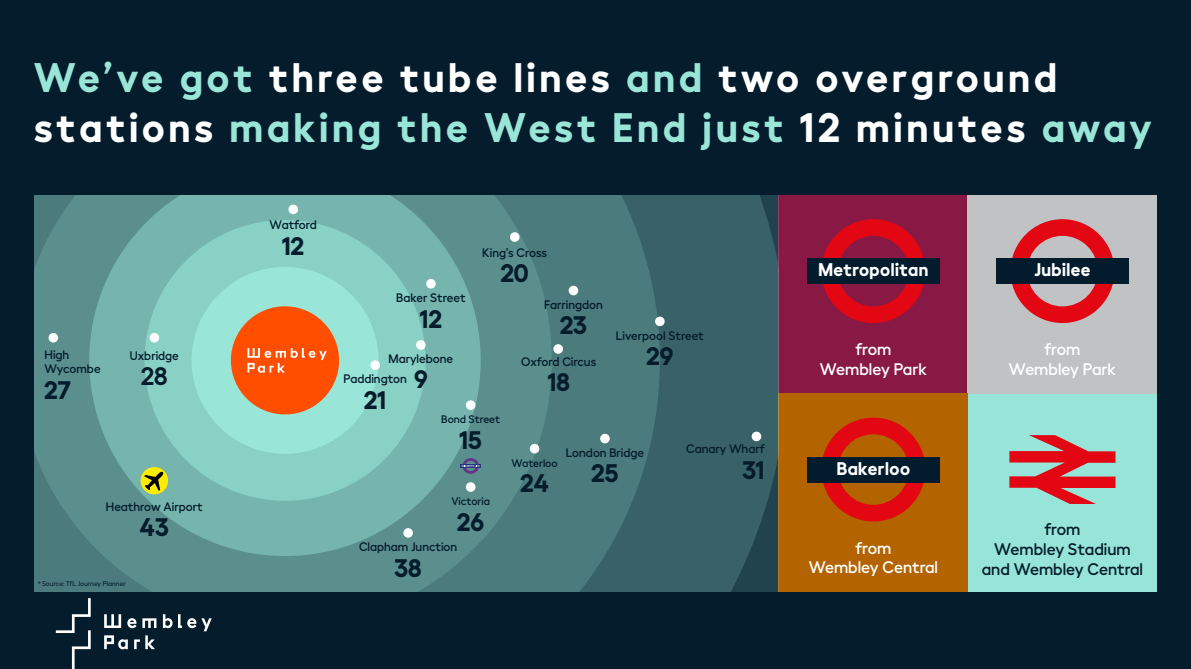
<style>
.page{position:relative;width:1191px;height:669px;background:#fff}
.page>*{position:absolute;margin:0;border:0;box-sizing:border-box;transform-origin:0 0}
.t1{font:700 41.2px/49.5px "Hellix";letter-spacing:.1em;color:#fff}
.t2{font:700 25.4px "Hellix";color:#041c2c}
.t3{font:700 25.4px "Hellix";color:#031c2d}
.t4{font:600 25.4px "Hellix";color:#031c2d}
.t5{font:700 18.4px "Hellix";letter-spacing:.025em;color:#fff}
.t6{font:500 16.8px/19.2px "Hellix";color:#fff;text-align:center}
.t7{font:500 16.8px/20.1px "Hellix";color:#041c2c;text-align:center}
.t8{font:500 12.4px "Hellix";color:#041c2c}
.t9{font:500 12.4px/14.8px "Hellix";color:#031c2d}
.t10{font:500 11px "Hellix";color:#041c2c}
.t11{font:6.9px "Hellix";color:#031c2d}
.s1{color:#99e6d8}
</style>
<div class="page">
<div style="left:0;top:0;width:1191px;height:634px;background:#041c2c"></div>
<div style="left:779px;top:195px;width:189px;height:199px;background:#881945"></div>
<svg style="left:821px;top:219px;width:104px;height:104px"></svg>
<div style="left:807px;top:259px;width:132px;height:25px;background:#031c2d"></div>
<div style="left:968px;top:394px;width:189px;height:198px;background:#96e5d8"></div>
<svg style="left:1009px;top:435px;width:106px;height:69px"></svg>
<div style="left:968px;top:195px;width:189px;height:199px;background:#c0c2c4"></div>
<svg style="left:1010px;top:219px;width:104px;height:104px"></svg>
<div style="left:996px;top:259px;width:132px;height:25px;background:#031c2d"></div>
<div style="left:779px;top:394px;width:189px;height:198px;background:#b36300"></div>
<svg style="left:821px;top:418px;width:104px;height:103px"></svg>
<div style="left:807px;top:457px;width:132px;height:25px;background:#031c2d"></div>
<svg style="left:660px;top:195px;width:119px;height:397px;background:#375f65"></svg>
<svg style="left:552px;top:195px;width:108px;height:397px;background:#477679"></svg>
<svg style="left:34px;top:195px;width:518px;height:397px;background:#588"></svg>
<svg style="left:89px;top:195px;width:392px;height:361px;background:#6ca8a3"></svg>
<div style="left:144px;top:220px;width:281px;height:281px;background:#89d0c5;border-radius:50%"></div>
<div style="left:191px;top:267px;width:187px;height:187px;background:#99e6d8;border-radius:50%"></div>
<div style="left:231px;top:306px;width:108px;height:108px;background:#ff4e00;border-radius:50%"></div>
<svg style="left:247px;top:348px;width:80px;height:25px"></svg>
<div style="left:49px;top:333px;width:9px;height:10px;background:#fff;border-radius:50%"></div>
<div style="left:149px;top:333px;width:10px;height:10px;background:#fff;border-radius:50%"></div>
<svg style="left:460px;top:464px;width:21px;height:4px"></svg>
<svg style="left:462px;top:458px;width:17px;height:16px"></svg>
<div style="left:141px;top:467px;width:27px;height:27px;background:#ffed00;border-radius:50%"></div>
<svg style="left:144px;top:472px;width:19px;height:19px"></svg>
<div style="left:403px;top:528px;width:10px;height:10px;background:#fff;border-radius:50%"></div>
<div style="left:466px;top:400px;width:9px;height:10px;background:#fff;border-radius:50%"></div>
<div style="left:466px;top:482px;width:9px;height:10px;background:#fff;border-radius:50%"></div>
<div style="left:530px;top:444px;width:9px;height:9px;background:#fff;border-radius:50%"></div>
<div style="left:416px;top:340px;width:10px;height:10px;background:#fff;border-radius:50%"></div>
<div style="left:426px;top:279px;width:10px;height:10px;background:#fff;border-radius:50%"></div>
<div style="left:600px;top:434px;width:10px;height:9px;background:#fff;border-radius:50%"></div>
<div style="left:751px;top:432px;width:10px;height:9px;background:#fff;border-radius:50%"></div>
<div style="left:553px;top:344px;width:10px;height:10px;background:#fff;border-radius:50%"></div>
<div style="left:655px;top:317px;width:9px;height:9px;background:#fff;border-radius:50%"></div>
<div style="left:568px;top:286px;width:10px;height:9px;background:#fff;border-radius:50%"></div>
<div style="left:510px;top:232px;width:9px;height:10px;background:#fff;border-radius:50%"></div>
<div style="left:370px;top:360px;width:10px;height:10px;background:#fff;border-radius:50%"></div>
<div style="left:288px;top:205px;width:10px;height:9px;background:#fff;border-radius:50%"></div>
<div style="left:0;top:598px;width:1191px;height:71px;background:#041c2c"></div>
<svg style="left:127px;top:618px;width:9px;height:10px"></svg>
<svg style="left:142px;top:618px;width:14px;height:10px"></svg>
<svg style="left:163px;top:614px;width:49px;height:17px"></svg>
<svg style="left:104px;top:614px;width:17px;height:14px"></svg>
<svg style="left:104px;top:635px;width:24px;height:14px"></svg>
<svg style="left:134px;top:635px;width:21px;height:14px"></svg>
<svg style="left:56px;top:598px;width:35px;height:71px"></svg>
<h1 class="t1" style="left:34px;top:49px;width:1118px"><span class="s1">We’ve got</span> three tube lines <span class="s1">and</span> two overground stations <span class="s1">making the West End just</span> 12 minutes <span class="s1">away</span></h1>
<p class="t8" style="left:269px;top:215px;width:49px">Watford</p>
<h2 class="t3" style="left:282px;top:225px;width:23px">12</h2>
<p class="t8" style="left:482px;top:243px;width:66px">King’s Cross</p>
<h2 class="t2" style="left:501px;top:253px;width:29px">20</h2>
<h3 class="t5" style="left:818px;top:255px;width:111px">Metropolitan</h3>
<h3 class="t5" style="left:1034px;top:255px;width:57px">Jubilee</h3>
<p class="t9" style="left:45px;top:346px;width:57px">High<br>Wycombe</p>
<h2 class="t3" style="left:45px;top:370px;width:28px">27</h2>
<p class="t9" style="left:130px;top:347px;width:50px">Uxbridge</p>
<h2 class="t4" style="left:141px;top:356px;width:28px">28</h2>
<p class="t8" style="left:396px;top:288px;width:71px">Baker Street</p>
<h2 class="t2" style="left:420px;top:299px;width:23px">12</h2>
<p class="t8" style="left:388px;top:349px;width:66px">Marylebone</p>
<h2 class="t2" style="left:414px;top:359px;width:15px">9</h2>
<p class="t8" style="left:343px;top:369px;width:65px">Paddington</p>
<h2 class="t2" style="left:364px;top:379px;width:23px">21</h2>
<p class="t8" style="left:544px;top:295px;width:60px">Farringdon</p>
<p class="t8" style="left:560px;top:326px;width:145px"><sup>23</sup> Liverpool Street</p>
<h2 class="t2" style="left:646px;top:336px;width:28px">29</h2>
<p class="t8" style="left:521px;top:352px;width:76px">Oxford Circus</p>
<h2 class="t2" style="left:547px;top:362px;width:24px">18</h2>
<h3 class="t6" style="left:820px;top:338px;width:109px">from<br>Wembley Park</h3>
<h3 class="t6" style="left:1009px;top:338px;width:109px">from<br>Wembley Park</h3>
<p class="t10" style="left:441px;top:411px;width:60px">Bond Street</p>
<h2 class="t2" style="left:459px;top:420px;width:24px">15</h2>
<p class="t10" style="left:511px;top:455px;width:48px">Waterloo</p>
<h2 class="t2" style="left:520px;top:463px;width:30px">24</h2>
<p class="t8" style="left:566px;top:443px;width:80px">London Bridge</p>
<h2 class="t2" style="left:591px;top:453px;width:28px">25</h2>
<p class="t8" style="left:686px;top:440px;width:80px">Canary Wharf</p>
<h2 class="t2" style="left:742px;top:450px;width:24px">31</h2>
<h3 class="t5" style="left:836px;top:454px;width:75px">Bakerloo</h3>
<p class="t8" style="left:106px;top:497px;width:98px">Heathrow Airport</p>
<h2 class="t2" style="left:140px;top:507px;width:30px">43</h2>
<p class="t10" style="left:451px;top:493px;width:40px">Victoria</p>
<h2 class="t2" style="left:457px;top:502px;width:28px">26</h2>
<p class="t8" style="left:359px;top:537px;width:100px">Clapham Junction</p>
<h2 class="t2" style="left:394px;top:548px;width:29px">38</h2>
<h3 class="t6" style="left:808px;top:537px;width:131px">from<br>Wembley Central</h3>
<h3 class="t7" style="left:981px;top:517px;width:163px">from<br>Wembley Stadium and Wembley Central</h3>
<p class="t11" style="left:38px;top:578px;width:89px">* Source: TfL Journey Planner</p>
</div>
